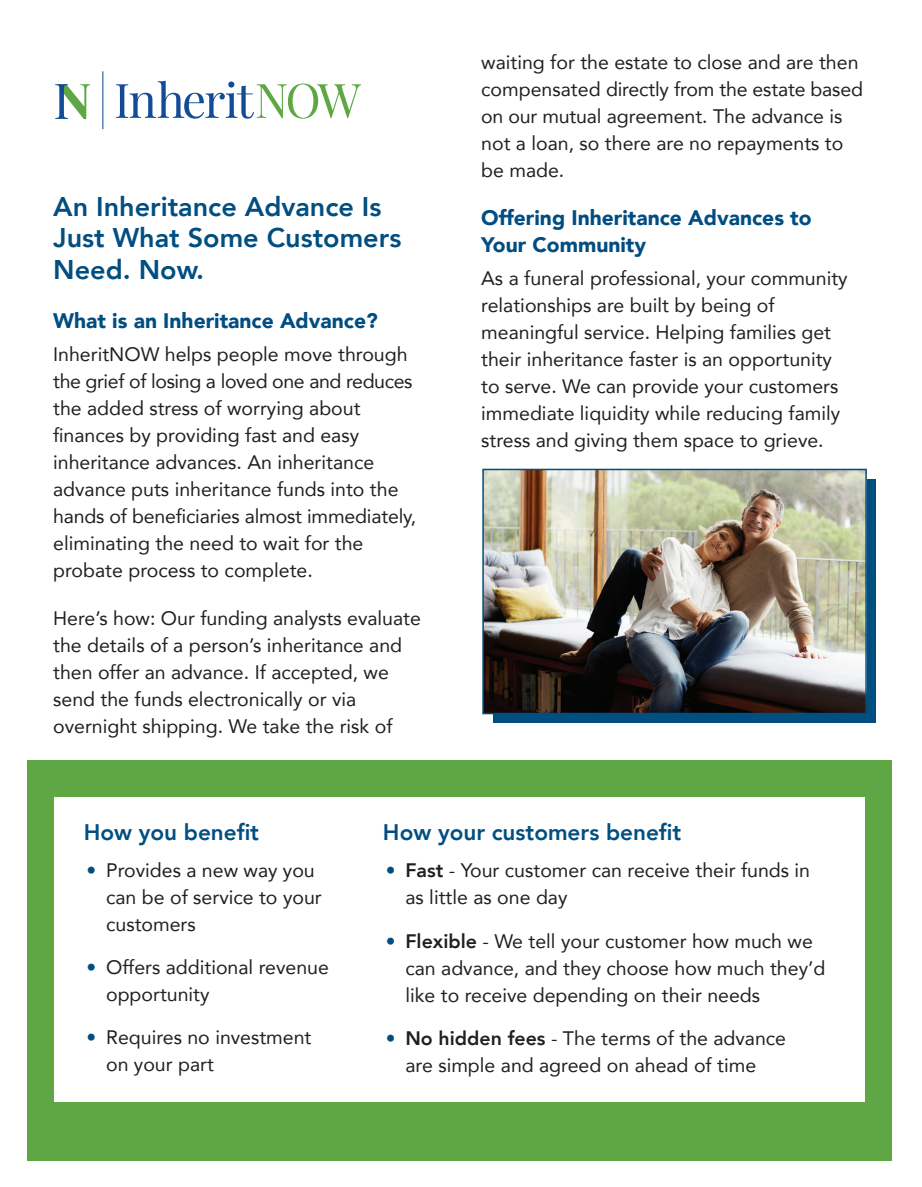
<style>
.page{position:relative;width:922px;height:1187px;background:#fff}
.page>*{position:absolute;margin:0;border:0;box-sizing:border-box;transform-origin:0 0}
.t1{font:800 27px/31.5px "Avenir";color:#014e81}
.t2{font:800 22.5px "Avenir";color:#014e81}
.t3{font:900 21px/27px "Avenir";color:#014d81}
.t4{font:19.5px/27px "Avenir";color:#231f20}
.s1{color:#014e81}
.s2{font-weight:800}
</style>
<div class="page">
<div style="left:27px;top:760px;width:864px;height:401px;background:#5fa744"></div>
<div style="left:54px;top:797px;width:810px;height:304px;background:#fff"></div>
<div style="left:492px;top:479px;width:383px;height:244px;background:#014e81"></div>
<img style="left:485px;top:472px;width:378px;height:239px">
<div style="left:482px;top:469px;width:384px;height:245px;border:2px solid #014e81"></div>
<svg style="left:116px;top:81px;width:245px;height:38px"></svg>
<hr style="left:102px;top:71px;width:1px;height:58px;background:#124b97">
<svg style="left:55px;top:84px;width:35px;height:35px"></svg>
<p class="t1" style="left:53px;top:191px;width:349px">An Inheritance Advance Is<br>Just What Some Customers<br>Need. Now.</p>
<p class="t3" style="left:53px;top:306px;width:326px">What is an Inheritance Advance?</p>
<p class="t4" style="left:53px;top:341px;width:364px">InheritNOW helps people move through the grief of losing a loved one and reduces the added stress of worrying about finances by providing fast and easy inheritance advances. An inheritance advance puts inheritance funds into the hands of beneficiaries almost immediately, eliminating the need to wait for the probate process to complete.</p>
<p class="t4" style="left:53px;top:604px;width:369px">Here’s how: Our funding analysts evaluate the details of a person’s inheritance and then offer an advance. If accepted, we send the funds electronically or via overnight shipping. We take the risk of</p>
<p class="t4" style="left:481px;top:49px;width:383px">waiting for the estate to close and are then compensated directly from the estate based on our mutual agreement. The advance is not a loan, so there are no repayments to be made.</p>
<p class="t3" style="left:481px;top:203px;width:332px">Offering Inheritance Advances to<br>Your Community</p>
<p class="t4" style="left:481px;top:265px;width:368px">As a funeral professional, your community relationships are built by being of meaningful service. Helping families get their inheritance faster is an opportunity to serve. We can provide your customers immediate liquidity while reducing family stress and giving them space to grieve.</p>
<p class="t2" style="left:84px;top:815px;width:176px">How you benefit</p>
<p class="t2" style="left:383px;top:815px;width:299px">How your customers benefit</p>
<p class="t4" style="left:106px;top:856px;width:217px;text-indent:-20px"><span class="s1">•</span> Provides a new way you can be of service to your customers</p>
<p class="t4" style="left:106px;top:953px;width:224px;text-indent:-20px"><span class="s1">•</span> Offers additional revenue opportunity</p>
<p class="t4" style="left:106px;top:1023px;width:207px;text-indent:-20px"><span class="s1">•</span> Requires no investment on your part</p>
<p class="t4" style="left:405px;top:857px;width:406px;text-indent:-20px"><span class="s1">•</span> <span class="s2">Fast</span> - Your customer can receive their funds in as little as one day</p>
<p class="t4" style="left:405px;top:927px;width:421px;text-indent:-20px"><span class="s1">•</span> <span class="s2">Flexible</span> - We tell your customer how much we can advance, and they choose how much they’d like to receive depending on their needs</p>
<p class="t4" style="left:385px;top:1024px;width:402px;text-align:center"><span class="s1">•</span> <span class="s2">No hidden fees</span> - The terms of the advance are simple and agreed on ahead of time</p>
</div>
